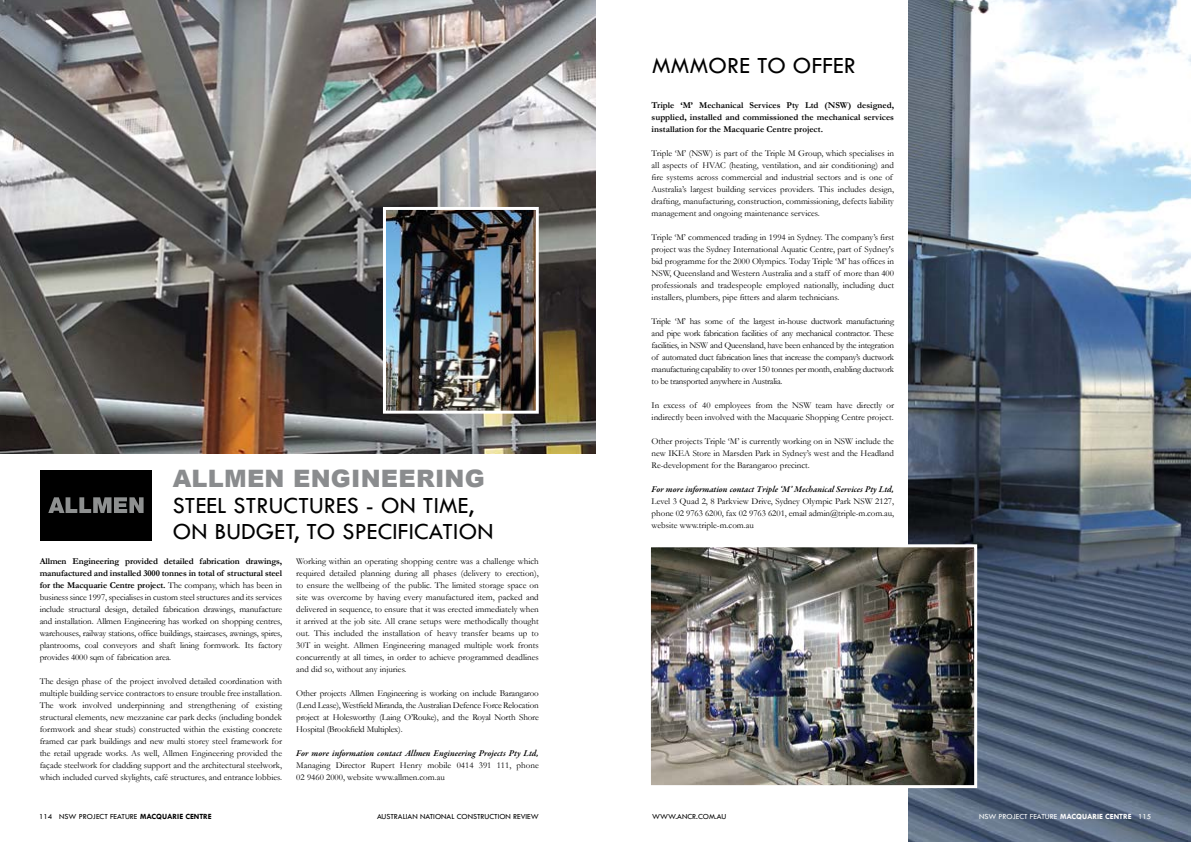
<style>
.page{position:relative;width:1191px;height:842px;background:#fff}
.page>*{position:absolute;margin:0;border:0;box-sizing:border-box;transform-origin:0 0}
.t1{font:24px/26px "Tw Cen";letter-spacing:.01em;color:#000}
.t2{font:900 24px "Arial";letter-spacing:.01em;color:#8a8c8e}
.t3{font:9px/12px "Garamond";color:#000;text-align:justify}
.t4{font:700 9px/12px "Garamond";color:#000;text-align:justify}
.t5{font:italic 600 9px "Garamond Premr Pro";color:#000}
.t6{font:8px "Tw Cen";color:#000}
.t7{font:8px "Tw Cen";color:#fff}
.s1{font-weight:700}
</style>
<div class="page">
<img style="left:0;top:0;width:595px;height:454px">
<div style="left:40px;top:470px;width:112px;height:71px;background:#000"></div>
<svg style="left:48px;top:497px;width:96px;height:16px"></svg>
<img style="left:387px;top:211px;width:148px;height:199px">
<div style="left:383px;top:207px;width:156px;height:207px;border:3px solid #fff"></div>
<img style="left:909px;top:0;width:282px;height:842px">
<img style="left:652px;top:548px;width:321px;height:236px">
<div style="left:648px;top:544px;width:329px;height:244px;border:3px solid #fff"></div>
<h1 class="t2" style="left:173px;top:461px;width:314px">ALLMEN ENGINEERING</h1>
<h1 class="t1" style="left:173px;top:492px;width:322px">STEEL STRUCTURES - ON TIME,<br>ON BUDGET, TO SPECIFICATION</h1>
<p class="t3" style="left:40px;top:555px;width:244px"><span class="s1">Allmen Engineering provided detailed fabrication drawings, manufactured and installed 3000 tonnes in total of structural steel for the Macquarie Centre project.</span> The company, which has been in business since 1997, specialises in custom steel structures and its services include structural design, detailed fabrication drawings, manufacture and installation. Allmen Engineering has worked on shopping centres, warehouses, railway stations, office buildings, staircases, awnings, spires, plantrooms, coal conveyors and shaft lining formwork. Its factory provides 4000 sqm of fabrication area.</p>
<p class="t3" style="left:40px;top:675px;width:244px">The design phase of the project involved detailed coordination with multiple building service contractors to ensure trouble free installation.<br>The work involved underpinning and strengthening of existing structural elements, new mezzanine car park decks (including bondek formwork and shear studs) constructed within the existing concrete framed car park buildings and new multi storey steel framework for the retail upgrade works. As well, Allmen Engineering provided the façade steelwork for cladding support and the architectural steelwork, which included curved skylights, café structures, and entrance lobbies.</p>
<p class="t3" style="left:296px;top:555px;width:244px">Working within an operating shopping centre was a challenge which required detailed planning during all phases (delivery to erection), to ensure the wellbeing of the public. The limited storage space on site was overcome by having every manufactured item, packed and delivered in sequence, to ensure that it was erected immediately when it arrived at the job site. All crane setups were methodically thought out. This included the installation of heavy transfer beams up to 30T in weight. Allmen Engineering managed multiple work fronts concurrently at all times, in order to achieve programmed deadlines and did so, without any injuries.</p>
<p class="t3" style="left:296px;top:687px;width:244px">Other projects Allmen Engineering is working on include Barangaroo (Lend Lease), Westfield Miranda, the Australian Defence Force Relocation project at Holesworthy (Laing O’Rouke), and the Royal North Shore Hospital (Brookfield Multiplex).</p>
<p class="t5" style="left:296px;top:748px;width:244px">For more information contact Allmen Engineering Projects Pty Ltd,</p>
<p class="t3" style="left:296px;top:759px;width:244px">Managing Director Rupert Henry mobile 0414 391 111, phone<br>02 9460 2000, website www.allmen.com.au</p>
<h1 class="t1" style="left:652px;top:53px;width:36px">MMMORE</h1>
<h1 class="t1" style="left:757px;top:53px;width:50px">TO OFFER</h1>
<p class="t4" style="left:651px;top:99px;width:244px">Triple ‘M’ Mechanical Services Pty Ltd (NSW) designed, supplied, installed and commissioned the mechanical services installation for the Macquarie Centre project.</p>
<p class="t3" style="left:651px;top:147px;width:244px;text-align:left">Triple ‘M’ (NSW) is part of the Triple M Group, which specialises in all aspects of HVAC (heating, ventilation, and air conditioning) and fire systems across commercial and industrial sectors and is one of Australia’s largest building services providers. This includes design, drafting, manufacturing, construction, commissioning, defects liability management and ongoing maintenance services.</p>
<p class="t3" style="left:651px;top:231px;width:244px">Triple ‘M’ commenced trading in 1994 in Sydney. The company’s first project was the Sydney International Aquatic Centre, part of Sydney's bid programme for the 2000 Olympics. Today Triple ‘M’ has offices in NSW, Queensland and Western Australia and a staff of more than 400 professionals and tradespeople employed nationally, including duct installers, plumbers, pipe fitters and alarm technicians.</p>
<p class="t3" style="left:651px;top:315px;width:244px">Triple ‘M’ has some of the largest in-house ductwork manufacturing and pipe work fabrication facilities of any mechanical contractor. These facilities, in NSW and Queensland, have been enhanced by the integration of automated duct fabrication lines that increase the company’s ductwork manufacturing capability to over 150 tonnes per month, enabling ductwork to be transported anywhere in Australia.</p>
<p class="t3" style="left:651px;top:399px;width:244px">In excess of 40 employees from the NSW team have directly or indirectly been involved with the Macquarie Shopping Centre project.</p>
<p class="t3" style="left:651px;top:435px;width:244px">Other projects Triple ‘M’ is currently working on in NSW include the new IKEA Store in Marsden Park in Sydney’s west and the Headland Re-development for the Barangaroo precinct.</p>
<p class="t5" style="left:651px;top:484px;width:244px">For more information contact Triple ‘M’ Mechanical Services Pty Ltd,</p>
<p class="t3" style="left:651px;top:495px;width:244px">Level 3 Quad 2, 8 Parkview Drive, Sydney Olympic Park NSW 2127, phone 02 9763 6200, fax 02 9763 6201, email admin@triple-m.com.au, website www.triple-m.com.au</p>
<p class="t6" style="left:39px;top:811px;width:174px">114 NSW PROJECT FEATURE <span class="s1">MACQUARIE CENTRE</span></p>
<p class="t6" style="left:377px;top:811px;width:163px">AUSTRALIAN NATIONAL CONSTRUCTION REVIEW</p>
<p class="t6" style="left:652px;top:811px;width:76px">WWW.ANCR.COM.AU</p>
<p class="t7" style="left:979px;top:811px;width:174px">NSW PROJECT FEATURE <span class="s1">MACQUARIE CENTRE</span> 115</p>
</div>
